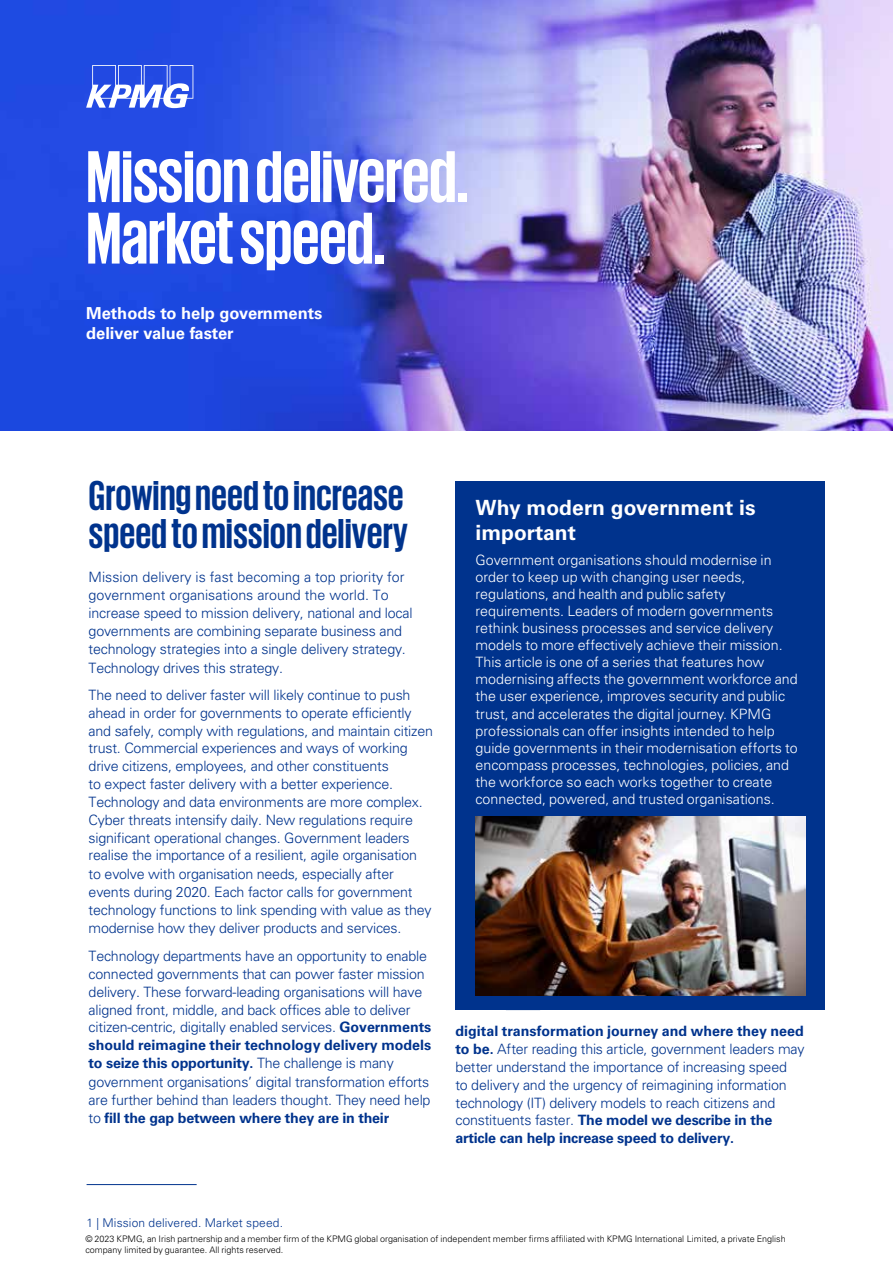
<style>
.page{position:relative;width:893px;height:1263px;background:#fff}
.page>*{position:absolute;margin:0;border:0;box-sizing:border-box;transform-origin:0 0}
.t1{font:700 75px/61.5px "KPMG";letter-spacing:-.01em;color:#fff}
.t2{font:700 42.75px/37.5px "KPMG";color:#00338d}
.t3{font:700 21px/25.2px "Univers LT Std";color:#fff}
.t4{font:700 16.5px/19.8px "Univers LT Std";color:#fff}
.t5{font:300 14.25px/17.9px "Univers LT Std";letter-spacing:-.015em;color:#00338d}
.t6{font:300 14.25px/17.1px "Univers LT Std";color:#fff}
.t7{font:300 12px "Univers LT Std";letter-spacing:.01em;color:#00338d}
.t8{font:300 9px/10.8px "Univers LT Std";color:#000}
.s1{font-weight:700}
</style>
<div class="page">
<img style="left:0;top:0;width:893px;height:430px">
<svg style="left:86px;top:65px;width:107px;height:43px"></svg>
<div style="left:455px;top:482px;width:370px;height:528px;background:#00338d"></div>
<img style="left:476px;top:816px;width:329px;height:180px">
<hr style="left:87px;top:1184px;width:110px;height:1px;background:#00338d">
<h1 class="t1" style="left:86px;top:144px;width:384px">Mission delivered.<br>Market speed.</h1>
<p class="t4" style="left:86px;top:303px;width:238px">Methods to help governments deliver value faster</p>
<h2 class="t2" style="left:89px;top:476px;width:321px">Growing need to increase speed to mission delivery</h2>
<p class="t5" style="left:89px;top:568px;width:325px">Mission delivery is fast becoming a top priority for government organisations around the world. To increase speed to mission delivery, national and local governments are combining separate business and technology strategies into a single delivery strategy.<br>Technology drives this strategy.</p>
<p class="t5" style="left:89px;top:686px;width:346px">The need to deliver faster will likely continue to push ahead in order for governments to operate efficiently and safely, comply with regulations, and maintain citizen trust. Commercial experiences and ways of working drive citizens, employees, and other constituents<br>to expect faster delivery with a better experience.<br>Technology and data environments are more complex.<br>Cyber threats intensify daily. New regulations require significant operational changes. Government leaders realise the importance of a resilient, agile organisation</p>
<p class="t5" style="left:89px;top:865px;width:344px">to evolve with organisation needs, especially after events during 2020. Each factor calls for government technology functions to link spending with value as they modernise how they deliver products and services.</p>
<p class="t5" style="left:89px;top:946px;width:344px">Technology departments have an opportunity to enable connected governments that can power faster mission delivery. These forward-leading organisations will have aligned front, middle, and back offices able to deliver citizen-centric, digitally enabled services. <span class="s1">Governments should reimagine their technology delivery models to seize this opportunity.</span> The challenge is many government organisations’ digital transformation efforts are further behind than leaders thought. They need help to <span class="s1">fill the gap between where they are in their</span></p>
<h3 class="t3" style="left:475px;top:495px;width:281px">Why modern government is important</h3>
<p class="t6" style="left:475px;top:551px;width:324px">Government organisations should modernise in order to keep up with changing user needs, regulations, and health and public safety requirements. Leaders of modern governments rethink business processes and service delivery models to more effectively achieve their mission.<br>This article is one of a series that features how modernising affects the government workforce and the user experience, improves security and public trust, and accelerates the digital journey. KPMG professionals can offer insights intended to help guide governments in their modernisation efforts to encompass processes, technologies, policies, and the workforce so each works together to create connected, powered, and trusted organisations.</p>
<p class="t5" style="left:455px;top:1022px;width:351px"><span class="s1">digital transformation journey and where they need to be.</span> After reading this article, government leaders may better understand the importance of increasing speed<br>to delivery and the urgency of reimagining information technology (IT) delivery models to reach citizens and constituents faster. <span class="s1">The model we describe in the article can help increase speed to delivery.</span></p>
<p class="t7" style="left:86px;top:1215px;width:198px">1 | Mission delivered. Market speed.</p>
<p class="t8" style="left:85px;top:1233px;width:702px">© 2023 KPMG, an Irish partnership and a member firm of the KPMG global organisation of independent member firms affiliated with KPMG International Limited, a private English company limited by guarantee. All rights reserved.</p>
</div>
